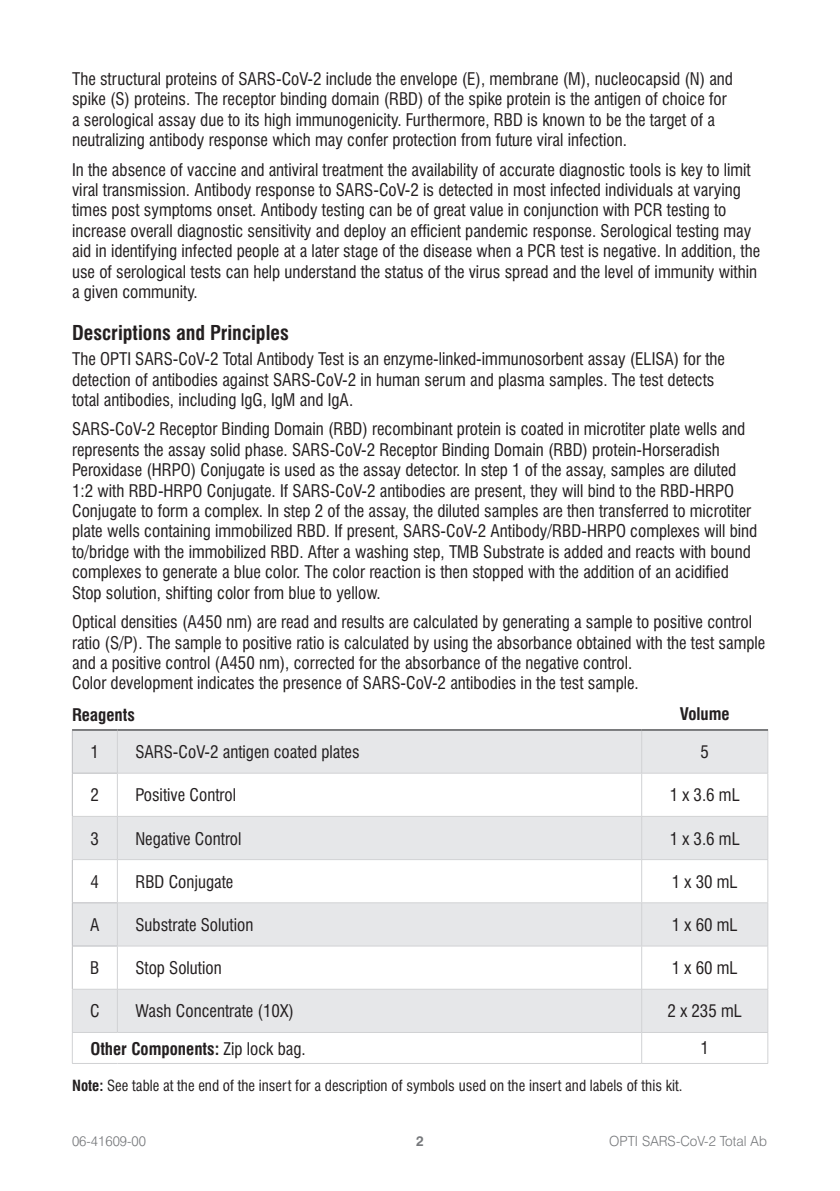
<style>
.page{position:relative;width:840px;height:1191px;background:#fff}
.page>*{position:absolute;margin:0;border:0;box-sizing:border-box;transform-origin:0 0}
.Subhead{font:700 condensed 20px "Swiss 721 BT";color:#231f20}
.Body_Text{font:condensed 17px/20.4px "Swiss 721 BT";color:#231f20}
.Reagent_List{font:700 condensed 17px "Swiss 721 BT";color:#231f20}
.Table_Copy{font:700 condensed 17px "Swiss 721 BT";color:#231f20}
.Reagent_List-2{font:condensed 17px "Swiss 721 BT";color:#231f20}
.Subhead-2{font:condensed 15px "Swiss 721 BT";color:#231f20}
.t1{font:300 14px "Swiss 721 BT";color:#76787b}
.t2{font:700 14px "Swiss 721 BT";color:#76787b}
.s1{font-weight:400}
.s2{font-weight:700}
</style>
<div class="page">
<svg style="left:73px;top:730px;width:694px;height:302px;fill:#e6e7e9"></svg>
<hr style="left:72px;top:730px;width:1px;height:43px;background:#bcbdc0">
<hr style="left:72px;top:773px;width:45px;height:1px;background:#bcbdc0">
<hr style="left:72px;top:773px;width:1px;height:43px;background:#bcbdc0">
<hr style="left:72px;top:860px;width:1px;height:42px;background:#bcbdc0">
<hr style="left:72px;top:903px;width:1px;height:42px;background:#bcbdc0">
<hr style="left:72px;top:729px;width:45px;height:1px;background:#57585a">
<hr style="left:72px;top:902px;width:45px;height:1px;background:#bcbdc0">
<hr style="left:72px;top:945px;width:45px;height:1px;background:#bcbdc0">
<hr style="left:72px;top:946px;width:1px;height:43px;background:#bcbdc0">
<hr style="left:641px;top:989px;width:126px;height:1px;background:#d1d2d4">
<hr style="left:767px;top:989px;width:1px;height:43px;background:#d1d2d4">
<hr style="left:641px;top:1032px;width:126px;height:1px;background:#d1d2d4">
<hr style="left:767px;top:1032px;width:1px;height:31px;background:#d1d2d4">
<hr style="left:641px;top:1063px;width:126px;height:1px;background:#d1d2d4">
<hr style="left:117px;top:989px;width:524px;height:1px;background:#d1d2d4">
<hr style="left:641px;top:989px;width:1px;height:43px;background:#d1d2d4">
<hr style="left:641px;top:1032px;width:1px;height:31px;background:#d1d2d4">
<hr style="left:117px;top:902px;width:524px;height:1px;background:#d1d2d4">
<hr style="left:117px;top:903px;width:1px;height:42px;background:#d1d2d4">
<hr style="left:117px;top:945px;width:524px;height:1px;background:#d1d2d4">
<hr style="left:641px;top:902px;width:126px;height:1px;background:#d1d2d4">
<hr style="left:641px;top:903px;width:1px;height:42px;background:#d1d2d4">
<hr style="left:767px;top:903px;width:1px;height:42px;background:#d1d2d4">
<hr style="left:641px;top:945px;width:126px;height:1px;background:#d1d2d4">
<hr style="left:641px;top:816px;width:126px;height:1px;background:#d1d2d4">
<hr style="left:641px;top:816px;width:1px;height:43px;background:#d1d2d4">
<hr style="left:767px;top:816px;width:1px;height:43px;background:#d1d2d4">
<hr style="left:641px;top:859px;width:126px;height:1px;background:#d1d2d4">
<hr style="left:72px;top:816px;width:45px;height:1px;background:#d1d2d4">
<hr style="left:72px;top:816px;width:1px;height:43px;background:#d1d2d4">
<hr style="left:117px;top:816px;width:1px;height:43px;background:#d1d2d4">
<hr style="left:72px;top:859px;width:45px;height:1px;background:#d1d2d4">
<hr style="left:72px;top:989px;width:45px;height:1px;background:#d1d2d4">
<hr style="left:72px;top:989px;width:1px;height:43px;background:#d1d2d4">
<hr style="left:117px;top:989px;width:1px;height:43px;background:#d1d2d4">
<hr style="left:72px;top:1032px;width:45px;height:1px;background:#d1d2d4">
<hr style="left:72px;top:1032px;width:1px;height:31px;background:#d1d2d4">
<hr style="left:117px;top:1032px;width:524px;height:1px;background:#d1d2d4">
<hr style="left:72px;top:1063px;width:45px;height:1px;background:#d1d2d4">
<hr style="left:117px;top:1063px;width:524px;height:1px;background:#d1d2d4">
<hr style="left:641px;top:730px;width:1px;height:43px;background:#d1d2d4">
<hr style="left:767px;top:730px;width:1px;height:43px;background:#d1d2d4">
<hr style="left:117px;top:773px;width:524px;height:1px;background:#d1d2d4">
<hr style="left:641px;top:773px;width:126px;height:1px;background:#d1d2d4">
<hr style="left:641px;top:773px;width:1px;height:43px;background:#d1d2d4">
<hr style="left:767px;top:773px;width:1px;height:43px;background:#d1d2d4">
<hr style="left:117px;top:816px;width:524px;height:1px;background:#d1d2d4">
<hr style="left:117px;top:859px;width:524px;height:1px;background:#d1d2d4">
<hr style="left:641px;top:860px;width:1px;height:42px;background:#d1d2d4">
<hr style="left:767px;top:860px;width:1px;height:42px;background:#d1d2d4">
<hr style="left:641px;top:946px;width:1px;height:43px;background:#d1d2d4">
<hr style="left:767px;top:946px;width:1px;height:43px;background:#d1d2d4">
<hr style="left:117px;top:729px;width:524px;height:1px;background:#57585a">
<hr style="left:641px;top:729px;width:126px;height:1px;background:#57585a">
<hr style="left:117px;top:730px;width:1px;height:43px;background:#d1d2d4">
<hr style="left:117px;top:773px;width:1px;height:43px;background:#d1d2d4">
<hr style="left:117px;top:860px;width:1px;height:42px;background:#d1d2d4">
<hr style="left:117px;top:946px;width:1px;height:43px;background:#d1d2d4">
<p class="Body_Text" style="left:72px;top:69px;width:662px">The structural proteins of SARS-CoV-2 include the envelope (E), membrane (M), nucleocapsid (N) and spike (S) proteins. The receptor binding domain (RBD) of the spike protein is the antigen of choice for a serological assay due to its high immunogenicity. Furthermore, RBD is known to be the target of a neutralizing antibody response which may confer protection from future viral infection.</p>
<p class="Body_Text" style="left:72px;top:159px;width:689px">In the absence of vaccine and antiviral treatment the availability of accurate diagnostic tools is key to limit viral transmission. Antibody response to SARS-CoV-2 is detected in most infected individuals at varying times post symptoms onset. Antibody testing can be of great value in conjunction with PCR testing to increase overall diagnostic sensitivity and deploy an efficient pandemic response. Serological testing may aid in identifying infected people at a later stage of the disease when a PCR test is negative. In addition, the use of serological tests can help understand the status of the virus spread and the level of immunity within a given community.</p>
<p class="Subhead" style="left:72px;top:321px;width:218px">Descriptions and Principles</p>
<p class="Body_Text" style="left:72px;top:349px;width:654px">The OPTI SARS-CoV-2 Total Antibody Test is an enzyme-linked-immunosorbent assay (ELISA) for the detection of antibodies against SARS-CoV-2 in human serum and plasma samples. The test detects total antibodies, including IgG, IgM and IgA.</p>
<p class="Body_Text" style="left:72px;top:419px;width:686px">SARS-CoV-2 Receptor Binding Domain (RBD) recombinant protein is coated in microtiter plate wells and represents the assay solid phase. SARS-CoV-2 Receptor Binding Domain (RBD) protein-Horseradish Peroxidase (HRPO) Conjugate is used as the assay detector. In step 1 of the assay, samples are diluted 1:2 with RBD-HRPO Conjugate. If SARS-CoV-2 antibodies are present, they will bind to the RBD-HRPO Conjugate to form a complex. In step 2 of the assay, the diluted samples are then transferred to microtiter plate wells containing immobilized RBD. If present, SARS-CoV-2 Antibody/RBD-HRPO complexes will bind to/bridge with the immobilized RBD. After a washing step, TMB Substrate is added and reacts with bound complexes to generate a blue color. The color reaction is then stopped with the addition of an acidified Stop solution, shifting color from blue to yellow.</p>
<p class="Body_Text" style="left:72px;top:611px;width:694px">Optical densities (A450 nm) are read and results are calculated by generating a sample to positive control ratio (S/P). The sample to positive ratio is calculated by using the absorbance obtained with the test sample and a positive control (A450 nm), corrected for the absorbance of the negative control.<br>Color development indicates the presence of SARS-CoV-2 antibodies in the test sample.</p>
<p class="Table_Copy" style="left:72px;top:704px;width:64px">Reagents</p>
<p class="Table_Copy" style="left:679px;top:703px;width:51px">Volume</p>
<p class="Reagent_List-2" style="left:91px;top:742px;width:10px">1</p>
<p class="Body_Text" style="left:135px;top:742px;width:226px">SARS-CoV-2 antigen coated plates</p>
<p class="Body_Text" style="left:700px;top:742px;width:10px">5</p>
<p class="Reagent_List-2" style="left:91px;top:785px;width:10px">2</p>
<p class="Body_Text" style="left:135px;top:785px;width:102px">Positive Control</p>
<p class="Body_Text" style="left:669px;top:785px;width:71px">1 x 3.6 mL</p>
<p class="Reagent_List-2" style="left:91px;top:828px;width:10px">3</p>
<p class="Body_Text" style="left:135px;top:828px;width:107px">Negative Control</p>
<p class="Body_Text" style="left:669px;top:828px;width:71px">1 x 3.6 mL</p>
<p class="Reagent_List-2" style="left:91px;top:871px;width:10px">4</p>
<p class="Body_Text" style="left:135px;top:871px;width:99px">RBD Conjugate</p>
<p class="Body_Text" style="left:671px;top:871px;width:67px">1 x 30 mL</p>
<p class="Reagent_List-2" style="left:90px;top:914px;width:11px">A</p>
<p class="Body_Text" style="left:135px;top:914px;width:119px">Substrate Solution</p>
<p class="Body_Text" style="left:671px;top:914px;width:67px">1 x 60 mL</p>
<p class="Reagent_List-2" style="left:90px;top:957px;width:11px">B</p>
<p class="Body_Text" style="left:135px;top:957px;width:88px">Stop Solution</p>
<p class="Body_Text" style="left:671px;top:957px;width:67px">1 x 60 mL</p>
<p class="Reagent_List-2" style="left:90px;top:1001px;width:11px">C</p>
<p class="Body_Text" style="left:135px;top:1001px;width:160px">Wash Concentrate (10X)</p>
<p class="Body_Text" style="left:667px;top:1001px;width:76px">2 x 235 mL</p>
<p class="Reagent_List" style="left:90px;top:1038px;width:217px">Other Components: <span class="s1">Zip lock bag.</span></p>
<p class="Body_Text" style="left:700px;top:1038px;width:10px">1</p>
<p class="Subhead-2" style="left:72px;top:1076px;width:611px"><span class="s2">Note:</span> See table at the end of the insert for a description of symbols used on the insert and labels of this kit.</p>
<p class="t1" style="left:72px;top:1132px;width:75px">06-41609-00</p>
<p class="t2" style="left:416px;top:1132px;width:9px">2</p>
<p class="t1" style="left:609px;top:1132px;width:159px">OPTI SARS-CoV-2 Total Ab</p>
</div>
